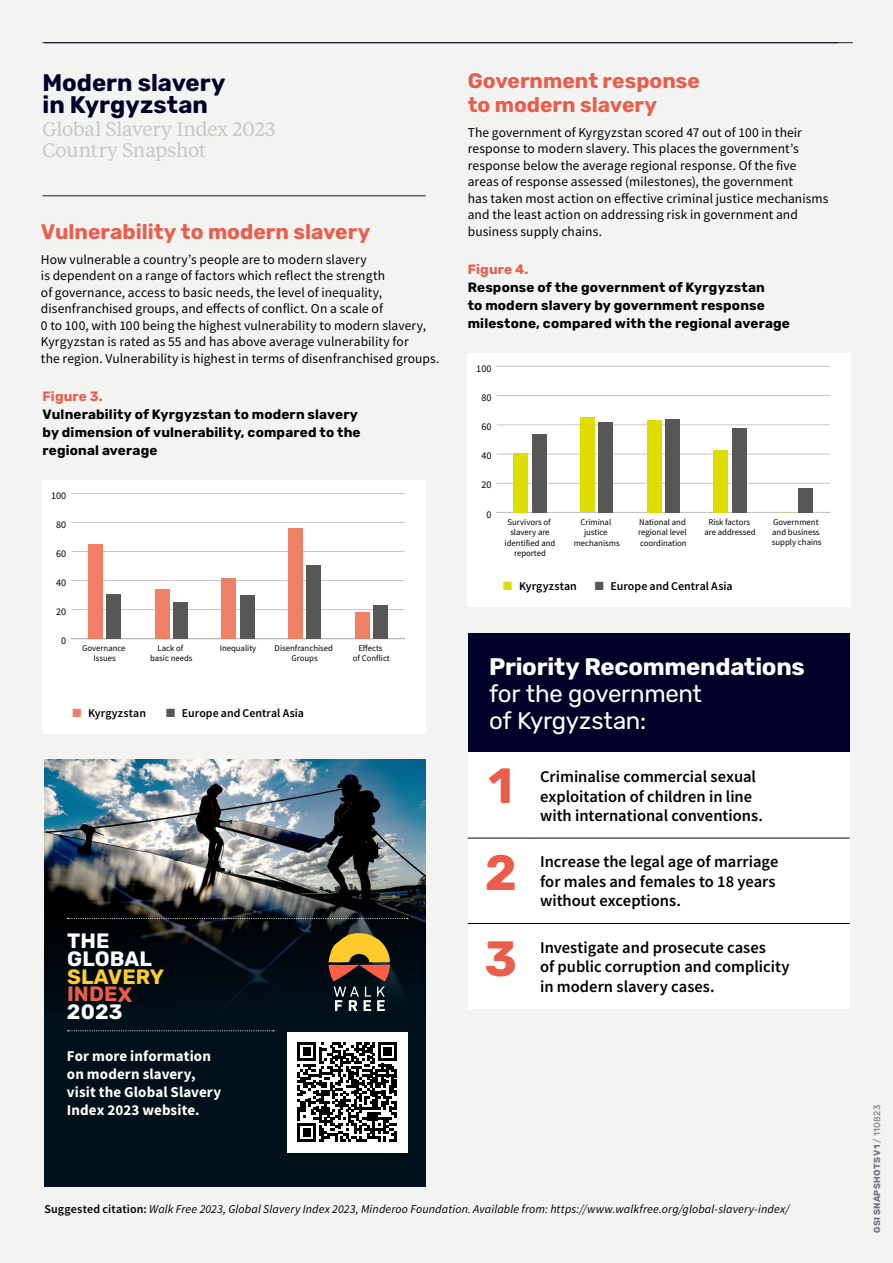
<style>
.page{position:relative;width:893px;height:1263px;background:#f3f3f2}
.page>*{position:absolute;margin:0;border:0;box-sizing:border-box;transform-origin:0 0}
.Recommendations_Number{font:700 49.5px "Rubik";color:#eb5d4b}
.t1{font:24px/27px "Rubik";letter-spacing:-.015em;color:#fff}
.Country_title_reverse{font:700 24px/22.5px "Rubik";color:#000028}
.Orange_Subhead{font:700 21px/24px "Rubik";color:#eb5d4b}
.t2{font:700 20.85px/17.7px "Rubik";letter-spacing:.005em;color:#fff}
.Snapshot_title_reverse{font:19.5px/21px "Tiempos Text";letter-spacing:-.01em;color:#c7c6c9}
.Recommendations_Table_text{font:600 16.5px/19.5px "Source Sans Pro";color:#000}
.Body_Copy{font:700 15px/18px "Source Sans Pro";letter-spacing:.005em;color:#fff}
.Body_Copy-2{font:13.5px/16.5px "Source Sans Pro";letter-spacing:.01em;color:#000}
.Table_caption_text{font:700 13.5px/18px "Rubik";letter-spacing:.015em;color:#000}
.Body_Copy-3{font:italic 12px "Source Sans Pro";letter-spacing:.01em;color:#000}
.Body_Copy-4{font:600 11.85px "Source Sans Pro";letter-spacing:.005em;color:#000}
.t3{font:10.2px "Source Sans Pro";color:#000}
.folios{font:700 9px "Rubik";letter-spacing:.03em;color:#77707d}
.t4{font:8.7px/10.2px "Source Sans Pro";color:#000;text-align:center}
.s1{color:#eb5d4b}
.s2{color:#ef7f64}
.s3{color:#575656}
.s4{color:#fecc2f}
.s5{color:#dddc00}
.s6{font-weight:700}
.s7{font-weight:600;font-style:normal}
.s8{font-weight:400}
</style>
<div class="page">
<hr style="left:43px;top:196px;width:383px;height:1px;background:#1e1b29">
<div style="left:45px;top:759px;width:381px;height:427px;background:#00111c"></div>
<img style="left:45px;top:759px;width:381px;height:253px">
<svg style="left:68px;top:918px;width:340px;height:1px"></svg>
<svg style="left:68px;top:1030px;width:206px;height:1px"></svg>
<svg style="left:328px;top:933px;width:62px;height:78px"></svg>
<div style="left:287px;top:1032px;width:120px;height:120px;background:#fff"></div>
<svg style="left:297px;top:1042px;width:100px;height:100px"></svg>
<hr style="left:45px;top:42px;width:808px;height:1px;background:#1e1b29">
<hr style="left:43px;top:42px;width:795px;height:1px;background:#1e1b29">
<div style="left:468px;top:633px;width:381px;height:120px;background:#000028"></div>
<div style="left:468px;top:753px;width:382px;height:256px;background:#fff"></div>
<hr style="left:468px;top:838px;width:66px;height:1px;background:#000">
<hr style="left:534px;top:838px;width:316px;height:1px;background:#000">
<hr style="left:468px;top:923px;width:66px;height:1px;background:#000">
<hr style="left:534px;top:923px;width:316px;height:1px;background:#000">
<div style="left:468px;top:353px;width:383px;height:254px;background:#fff"></div>
<hr style="left:497px;top:512px;width:333px;height:1px;background:#c6c6c6">
<hr style="left:497px;top:483px;width:333px;height:1px;background:#c6c6c6">
<hr style="left:497px;top:454px;width:333px;height:1px;background:#c6c6c6">
<hr style="left:497px;top:424px;width:333px;height:1px;background:#c6c6c6">
<hr style="left:497px;top:395px;width:333px;height:1px;background:#c6c6c6">
<hr style="left:497px;top:366px;width:333px;height:1px;background:#c6c6c6">
<div style="left:532px;top:434px;width:14px;height:78px;background:#575756"></div>
<div style="left:598px;top:422px;width:15px;height:90px;background:#575756"></div>
<div style="left:665px;top:419px;width:15px;height:93px;background:#575756"></div>
<div style="left:732px;top:428px;width:15px;height:84px;background:#575756"></div>
<div style="left:799px;top:488px;width:14px;height:24px;background:#575756"></div>
<div style="left:513px;top:453px;width:15px;height:59px;background:#dedc00"></div>
<div style="left:580px;top:417px;width:15px;height:95px;background:#dedc00"></div>
<div style="left:647px;top:420px;width:14px;height:92px;background:#dedc00"></div>
<div style="left:714px;top:450px;width:14px;height:62px;background:#dedc00"></div>
<div style="left:43px;top:480px;width:383px;height:254px;background:#fff"></div>
<hr style="left:71px;top:638px;width:334px;height:1px;background:#c6c6c6">
<hr style="left:71px;top:609px;width:334px;height:1px;background:#c6c6c6">
<hr style="left:71px;top:580px;width:334px;height:1px;background:#c6c6c6">
<hr style="left:71px;top:551px;width:334px;height:1px;background:#c6c6c6">
<hr style="left:71px;top:522px;width:334px;height:1px;background:#c6c6c6">
<hr style="left:71px;top:493px;width:334px;height:1px;background:#c6c6c6">
<div style="left:107px;top:594px;width:14px;height:44px;background:#575756"></div>
<div style="left:173px;top:602px;width:15px;height:36px;background:#575756"></div>
<div style="left:240px;top:595px;width:15px;height:43px;background:#575756"></div>
<div style="left:307px;top:565px;width:14px;height:73px;background:#575756"></div>
<div style="left:373px;top:605px;width:15px;height:33px;background:#575756"></div>
<div style="left:88px;top:544px;width:15px;height:94px;background:#f08065"></div>
<div style="left:155px;top:589px;width:15px;height:49px;background:#f08065"></div>
<div style="left:222px;top:578px;width:14px;height:60px;background:#f08065"></div>
<div style="left:288px;top:528px;width:15px;height:110px;background:#f08065"></div>
<div style="left:355px;top:612px;width:14px;height:26px;background:#f08065"></div>
<p class="Country_title_reverse" style="left:43px;top:72px;width:185px">Modern slavery in Kyrgyzstan</p>
<p class="Snapshot_title_reverse" style="left:43px;top:118px;width:234px">Global Slavery Index 2023<br>Country Snapshot</p>
<h1 class="Orange_Subhead" style="left:41px;top:220px;width:331px">Vulnerability to modern slavery</h1>
<p class="Body_Copy-2" style="left:41px;top:251px;width:400px">How vulnerable a country’s people are to modern slavery<br>is dependent on a range of factors which reflect the strength<br>of governance, access to basic needs, the level of inequality, disenfranchised groups, and effects of conflict. On a scale of<br>0 to 100, with 100 being the highest vulnerability to modern slavery, Kyrgyzstan is rated as 55 and has above average vulnerability for<br>the region. Vulnerability is highest in terms of disenfranchised groups.</p>
<p class="Table_caption_text" style="left:43px;top:388px;width:320px"><span class="s1">Figure 3.<br></span>Vulnerability of Kyrgyzstan to modern slavery by dimension of vulnerability, compared to the regional average</p>
<p class="t3" style="left:51px;top:489px;width:17px">100</p>
<p class="t3" style="left:56px;top:518px;width:12px">80</p>
<p class="t3" style="left:56px;top:547px;width:12px">60</p>
<p class="t3" style="left:56px;top:576px;width:12px">40</p>
<p class="t3" style="left:56px;top:605px;width:12px">20</p>
<p class="t3" style="left:61px;top:634px;width:7px">0</p>
<p class="t4" style="left:82px;top:643px;width:45px">Governance<br>Issues</p>
<p class="t4" style="left:158px;top:643px;width:27px">Lack of</p>
<p class="t4" style="left:220px;top:643px;width:38px">Inequality</p>
<p class="t4" style="left:150px;top:653px;width:44px">basic needs</p>
<p class="t4" style="left:275px;top:643px;width:60px">Disenfranchised<br>Groups</p>
<p class="Body_Copy-4" style="left:72px;top:705px;width:75px"><span class="s2">■</span> Kyrgyzstan</p>
<p class="Body_Copy-4" style="left:166px;top:705px;width:139px"><span class="s3">■</span> Europe and Central Asia</p>
<p class="t4" style="left:353px;top:643px;width:39px">Effects<br>of Conflict</p>
<p class="t2" style="left:67px;top:933px;width:99px">THE<br>GLOBAL<br><span class="s4">SLAVERY<br></span><span class="s1">INDEX<br></span>2023</p>
<p class="Body_Copy" style="left:67px;top:1047px;width:156px">For more information on modern slavery, visit the Global Slavery<br>Index 2023 website.</p>
<h1 class="Orange_Subhead" style="left:468px;top:69px;width:234px">Government response to modern slavery</h1>
<p class="Body_Copy-2" style="left:468px;top:124px;width:362px">The government of Kyrgyzstan scored 47 out of 100 in their response to modern slavery. This places the government’s response below the average regional response. Of the five areas of response assessed (milestones), the government<br>has taken most action on effective criminal justice mechanisms and the least action on addressing risk in government and business supply chains.</p>
<p class="Table_caption_text" style="left:468px;top:260px;width:324px"><span class="s1">Figure 4.<br></span>Response of the government of Kyrgyzstan<br>to modern slavery by government response milestone, compared with the regional average</p>
<p class="t3" style="left:476px;top:362px;width:17px">100</p>
<p class="t3" style="left:481px;top:391px;width:12px">80</p>
<p class="t3" style="left:481px;top:420px;width:12px">60</p>
<p class="t3" style="left:481px;top:449px;width:12px">40</p>
<p class="t3" style="left:481px;top:478px;width:12px">20</p>
<p class="t3" style="left:486px;top:508px;width:7px">0</p>
<p class="t4" style="left:505px;top:517px;width:52px">Survivors of slavery are identified and reported</p>
<p class="t4" style="left:574px;top:517px;width:48px">Criminal justice mechanisms</p>
<p class="t4" style="left:638px;top:517px;width:50px;text-align:justify">National and regional level coordination</p>
<p class="t4" style="left:704px;top:517px;width:53px">Risk factors are addressed</p>
<p class="Body_Copy-4" style="left:503px;top:579px;width:75px"><span class="s5">■</span> Kyrgyzstan</p>
<p class="Body_Copy-4" style="left:595px;top:579px;width:139px"><span class="s3">■</span> Europe and Central Asia</p>
<p class="t4" style="left:772px;top:517px;width:51px;text-align:left">Government and business supply chains</p>
<p class="t1" style="left:489px;top:654px;width:317px"><span class="s6">Priority Recommendations </span>for the government<br>of Kyrgyzstan:</p>
<p class="Recommendations_Number" style="left:489px;top:758px;width:26px">1</p>
<p class="Recommendations_Table_text" style="left:540px;top:767px;width:224px">Criminalise commercial sexual exploitation of children in line with international conventions.</p>
<p class="Recommendations_Number" style="left:485px;top:845px;width:34px">2</p>
<p class="Recommendations_Table_text" style="left:540px;top:852px;width:240px">Increase the legal age of marriage for males and females to 18 years without exceptions.</p>
<p class="Recommendations_Number" style="left:485px;top:931px;width:34px">3</p>
<p class="Recommendations_Table_text" style="left:540px;top:937px;width:251px">Investigate and prosecute cases<br>of public corruption and complicity in modern slavery cases.</p>
<p class="Body_Copy-3" style="left:45px;top:1201px;width:747px"><span class="s7">Suggested citation:</span> Walk Free 2023, Global Slavery Index 2023, Minderoo Foundation. Available from: https://www.walkfree.org/global-slavery-index/</p>
<p class="folios" style="left:872px;top:1233px;width:130px;rotate:-90deg">GSI SNAPSHOTS V1 <span class="s8">/ 110823</span></p>
</div>
